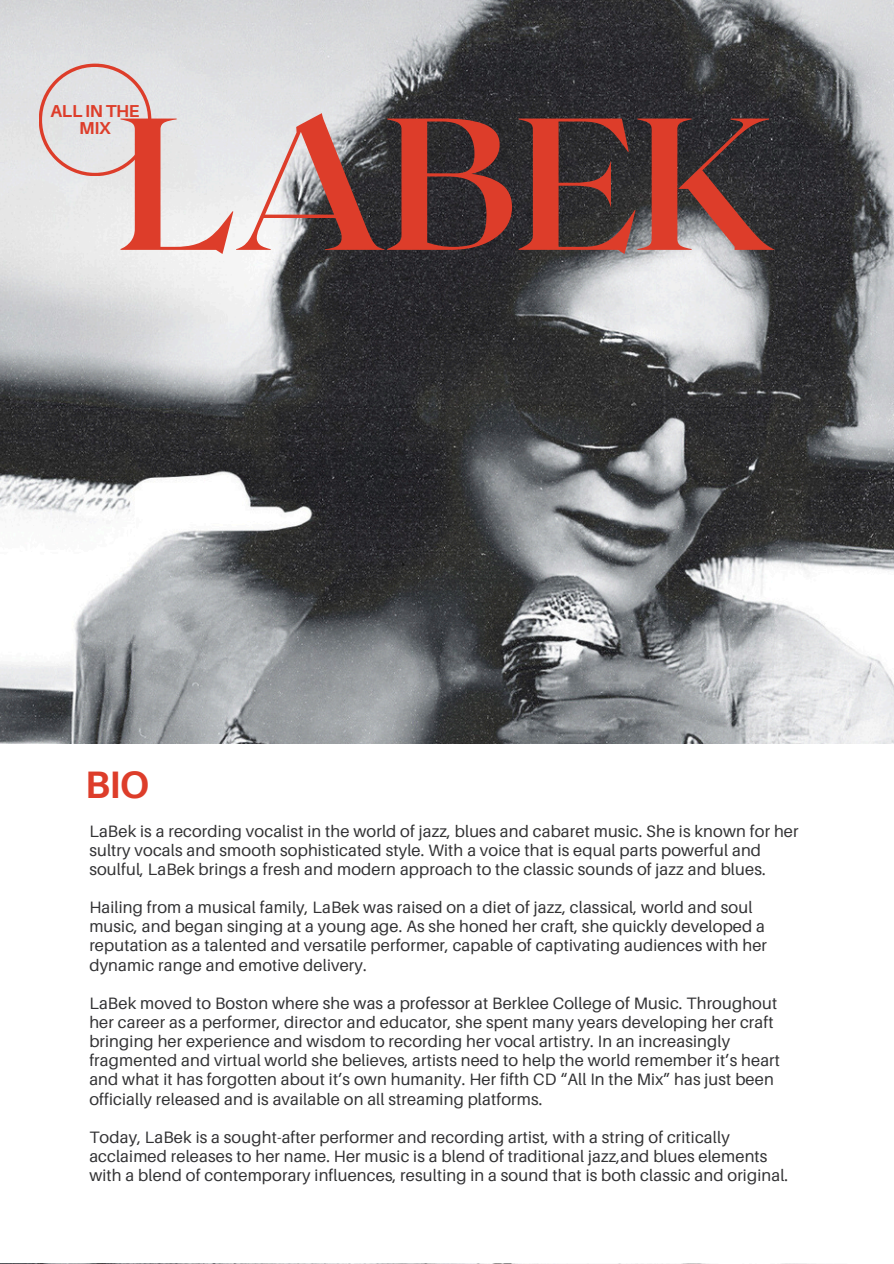
<style>
.page{position:relative;width:894px;height:1264px;background:#fff}
.page>*{position:absolute;margin:0;border:0;box-sizing:border-box;transform-origin:0 0}
.t1{font:700 187.5px "Roxborough CF";letter-spacing:-.02em;color:#dd3d2a}
.t2{font:700 38.25px "Aileron";color:#dd3d2a}
.t3{font:700 17.25px/16.6px "Aileron";letter-spacing:-.02em;color:#dd3d2a;text-align:center}
.t4{font:16.5px/19.2px "Aileron";letter-spacing:.01em;color:#323234}
</style>
<div class="page">
<img style="left:0;top:0;width:893px;height:744px">
<svg style="left:39px;top:64px;width:112px;height:112px;background:#e2d3d3"></svg>
<h3 class="t3" style="left:51px;top:103px;width:90px">ALL IN THE<br>MIX</h3>
<h1 class="t1" style="left:118px;top:62px;width:659px">LABEK</h1>
<h2 class="t2" style="left:85px;top:761px;width:66px">BIO</h2>
<p class="t4" style="left:89px;top:821px;width:710px">LaBek is a recording vocalist in the world of jazz, blues and cabaret music. She is known for her sultry vocals and smooth sophisticated style. With a voice that is equal parts powerful and soulful, LaBek brings a fresh and modern approach to the classic sounds of jazz and blues.</p>
<p class="t4" style="left:89px;top:897px;width:679px">Hailing from a musical family, LaBek was raised on a diet of jazz, classical, world and soul music, and began singing at a young age. As she honed her craft, she quickly developed a reputation as a talented and versatile performer, capable of captivating audiences with her dynamic range and emotive delivery.</p>
<p class="t4" style="left:89px;top:993px;width:692px">LaBek moved to Boston where she was a professor at Berklee College of Music. Throughout her career as a performer, director and educator, she spent many years developing her craft bringing her experience and wisdom to recording her vocal artistry. In an increasingly fragmented and virtual world she believes, artists need to help the world remember it’s heart and what it has forgotten about it’s own humanity. Her fifth CD “All In the Mix” has just been officially released and is available on all streaming platforms.</p>
<p class="t4" style="left:89px;top:1127px;width:700px">Today, LaBek is a sought-after performer and recording artist, with a string of critically acclaimed releases to her name. Her music is a blend of traditional jazz,and blues elements with a blend of contemporary influences, resulting in a sound that is both classic and original.</p>
</div>
